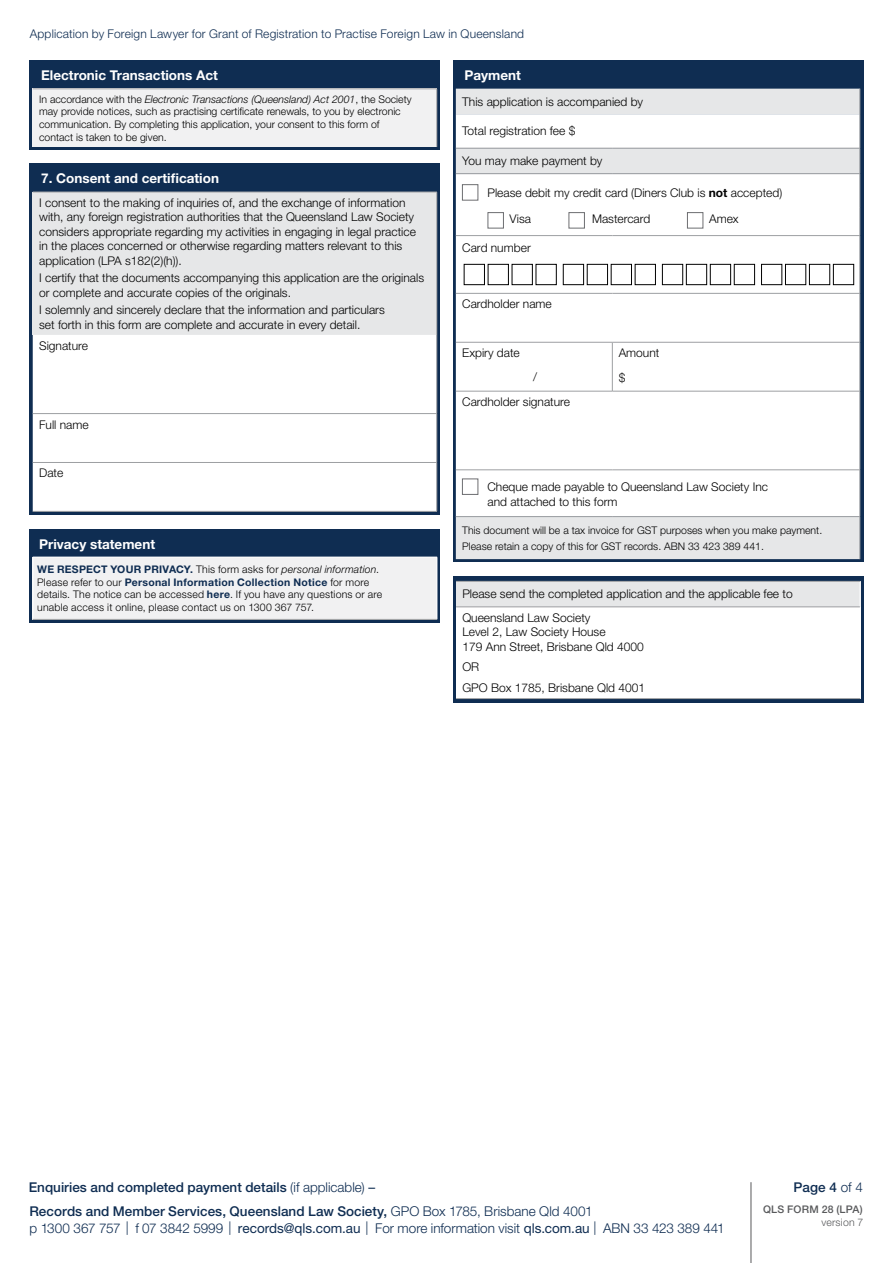
<style>
.page{position:relative;width:893px;height:1263px;background:#fff}
.page>*{position:absolute;margin:0;border:0;box-sizing:border-box;transform-origin:0 0}
.t1{font:300 13.5px/16.8px "Helvetica Neue LT Std";color:#0f2d52}
.t2{font:700 13.5px "Helvetica Neue LT Std";color:#fff}
.t3{font:500 13.5px "Helvetica Neue LT Std";color:#0f2d52}
.t4{font:300 12px/14.4px "Helvetica Neue LT Std";color:#000}
.t5{font:300 12px "Helvetica Neue LT Std";letter-spacing:.015em;color:#0f2d52}
.t6{font:300 10.5px/12.6px "Helvetica Neue LT Std";color:#000}
.t7{font:300 10.5px/12.6px "Helvetica Neue LT Std";letter-spacing:.02em;color:#000}
.t8{font:500 10.5px "Helvetica Neue LT Std";letter-spacing:.02em;color:#58595b}
.t9{font:300 10.5px "Helvetica Neue LT Std";letter-spacing:.02em;color:#58595b}
.s1{font-style:italic}
.s2{font-weight:700;color:#0f2d52}
.s3{font-weight:700}
.s4{font-weight:300}
.s5{font-weight:400}
.s6{font-weight:500}
</style>
<div class="page">
<hr style="left:751px;top:1182px;width:1px;height:81px;background:#58595b">
<div style="left:30px;top:163px;width:410px;height:351px;background:#0f2d52"></div>
<div style="left:33px;top:192px;width:404px;height:143px;background:#e6e7e8"></div>
<div style="left:33px;top:335px;width:403px;height:176px;background:#fff"></div>
<hr style="left:436px;top:192px;width:1px;height:143px;background:#9d9fa2">
<hr style="left:436px;top:335px;width:1px;height:78px;background:#9d9fa2">
<hr style="left:436px;top:414px;width:1px;height:48px;background:#9d9fa2">
<hr style="left:436px;top:463px;width:1px;height:48px;background:#9d9fa2">
<hr style="left:33px;top:192px;width:404px;height:1px;background:#9d9fa2">
<hr style="left:33px;top:413px;width:404px;height:1px;background:#9d9fa2">
<hr style="left:33px;top:462px;width:404px;height:1px;background:#9d9fa2">
<hr style="left:33px;top:511px;width:404px;height:1px;background:#9d9fa2">
<div style="left:453px;top:60px;width:410px;height:502px;background:#0f2d52"></div>
<div style="left:456px;top:89px;width:404px;height:470px;background:#e6e7e8"></div>
<svg style="left:456px;top:114px;width:404px;height:402px;background:#fcfcfc"></svg>
<hr style="left:456px;top:148px;width:156px;height:1px;background:#9d9fa2">
<hr style="left:612px;top:148px;width:248px;height:1px;background:#9d9fa2">
<svg style="left:860px;top:89px;width:1px;height:25px"></svg>
<hr style="left:860px;top:114px;width:1px;height:34px;background:#9d9fa2">
<svg style="left:860px;top:148px;width:1px;height:25px"></svg>
<hr style="left:860px;top:174px;width:1px;height:34px;background:#9d9fa2">
<svg style="left:860px;top:208px;width:1px;height:27px"></svg>
<hr style="left:860px;top:236px;width:1px;height:57px;background:#9d9fa2">
<hr style="left:860px;top:294px;width:1px;height:48px;background:#9d9fa2">
<hr style="left:612px;top:342px;width:1px;height:49px;background:#9d9fa2">
<hr style="left:860px;top:342px;width:1px;height:49px;background:#9d9fa2">
<hr style="left:860px;top:391px;width:1px;height:79px;background:#9d9fa2">
<hr style="left:860px;top:470px;width:1px;height:46px;background:#9d9fa2">
<hr style="left:860px;top:517px;width:1px;height:42px;background:#9d9fa2">
<hr style="left:456px;top:173px;width:156px;height:1px;background:#9d9fa2">
<hr style="left:612px;top:173px;width:248px;height:1px;background:#9d9fa2">
<hr style="left:456px;top:235px;width:156px;height:1px;background:#9d9fa2">
<hr style="left:612px;top:235px;width:248px;height:1px;background:#9d9fa2">
<hr style="left:456px;top:293px;width:156px;height:1px;background:#9d9fa2">
<hr style="left:612px;top:293px;width:248px;height:1px;background:#9d9fa2">
<hr style="left:456px;top:342px;width:156px;height:1px;background:#9d9fa2">
<hr style="left:612px;top:342px;width:248px;height:1px;background:#9d9fa2">
<hr style="left:456px;top:391px;width:156px;height:1px;background:#9d9fa2">
<hr style="left:612px;top:391px;width:248px;height:1px;background:#9d9fa2">
<hr style="left:456px;top:470px;width:156px;height:1px;background:#9d9fa2">
<hr style="left:612px;top:470px;width:248px;height:1px;background:#9d9fa2">
<hr style="left:456px;top:516px;width:156px;height:1px;background:#9d9fa2">
<hr style="left:612px;top:516px;width:248px;height:1px;background:#9d9fa2">
<div style="left:462px;top:184px;width:16px;height:16px;background:#fff;border:1px solid #6d6e71"></div>
<div style="left:488px;top:212px;width:16px;height:16px;background:#fff;border:1px solid #6d6e71"></div>
<div style="left:569px;top:212px;width:16px;height:16px;background:#fff;border:1px solid #6d6e71"></div>
<div style="left:687px;top:212px;width:16px;height:16px;background:#fff;border:1px solid #6d6e71"></div>
<svg style="left:464px;top:264px;width:93px;height:21px;background:#d8d8d8"></svg>
<svg style="left:563px;top:264px;width:93px;height:21px;background:#d8d8d8"></svg>
<svg style="left:662px;top:264px;width:93px;height:21px;background:#d8d8d8"></svg>
<svg style="left:761px;top:264px;width:93px;height:21px;background:#d8d8d8"></svg>
<div style="left:462px;top:479px;width:16px;height:16px;background:#fff;border:1px solid #6d6e71"></div>
<div style="left:30px;top:60px;width:410px;height:90px;background:#0f2d52"></div>
<div style="left:33px;top:89px;width:404px;height:58px;background:#f1f1f2"></div>
<hr style="left:436px;top:89px;width:1px;height:58px;background:#9d9fa2">
<hr style="left:33px;top:89px;width:404px;height:1px;background:#9d9fa2">
<div style="left:453px;top:577px;width:410px;height:126px;background:#0f2d52"></div>
<div style="left:456px;top:581px;width:404px;height:26px;background:#e6e7e8"></div>
<div style="left:456px;top:607px;width:404px;height:91px;background:#fff"></div>
<svg style="left:860px;top:581px;width:1px;height:26px"></svg>
<hr style="left:860px;top:607px;width:1px;height:91px;background:#fff">
<hr style="left:456px;top:581px;width:404px;height:1px;background:#9d9fa2">
<hr style="left:456px;top:607px;width:404px;height:1px;background:#9d9fa2">
<hr style="left:456px;top:698px;width:404px;height:1px;background:#9d9fa2">
<div style="left:30px;top:529px;width:410px;height:93px;background:#0f2d52"></div>
<div style="left:33px;top:557px;width:404px;height:62px;background:#f1f1f2"></div>
<hr style="left:33px;top:557px;width:404px;height:1px;background:#fff">
<hr style="left:33px;top:557px;width:1px;height:62px;background:#fff">
<hr style="left:437px;top:557px;width:1px;height:62px;background:#fff">
<hr style="left:33px;top:619px;width:404px;height:1px;background:#9d9fa2">
<p class="t5" style="left:30px;top:27px;width:496px">Application by Foreign Lawyer for Grant of Registration to Practise Foreign Law in Queensland</p>
<p class="t2" style="left:41px;top:67px;width:178px">Electronic Transactions Act</p>
<p class="t6" style="left:39px;top:92px;width:374px">In accordance with the <span class="s1">Electronic Transactions (Queensland) Act 2001</span>, the Society may provide notices, such as practising certificate renewals, to you by electronic communication. By completing this application, your consent to this form of contact is taken to be given.</p>
<p class="t2" style="left:41px;top:170px;width:179px">7. Consent and certification</p>
<p class="t4" style="left:39px;top:195px;width:378px">I consent to the making of inquiries of, and the exchange of information with, any foreign registration authorities that the Queensland Law Society considers appropriate regarding my activities in engaging in legal practice in the places concerned or otherwise regarding matters relevant to this application (LPA s182(2)(h)).</p>
<p class="t4" style="left:39px;top:270px;width:386px">I certify that the documents accompanying this application are the originals or complete and accurate copies of the originals.</p>
<p class="t4" style="left:39px;top:302px;width:347px">I solemnly and sincerely declare that the information and particulars set forth in this form are complete and accurate in every detail.</p>
<p class="t4" style="left:39px;top:338px;width:50px">Signature</p>
<p class="t4" style="left:39px;top:417px;width:51px">Full name</p>
<p class="t4" style="left:39px;top:466px;width:26px">Date</p>
<p class="t2" style="left:39px;top:536px;width:118px">Privacy statement</p>
<p class="t7" style="left:37px;top:563px;width:347px"><span class="s2">WE RESPECT YOUR PRIVACY.</span> This form asks for <span class="s1">personal information</span>.<br>Please refer to our <span class="s2">Personal Information Collection Notice</span> for more details. The notice can be accessed <span class="s2">here</span>. If you have any questions or are unable access it online, please contact us on 1300 367 757.</p>
<p class="t2" style="left:464px;top:67px;width:58px">Payment</p>
<p class="t4" style="left:462px;top:94px;width:182px">This application is accompanied by</p>
<p class="t4" style="left:462px;top:124px;width:115px">Total registration fee $</p>
<p class="t4" style="left:462px;top:153px;width:142px">You may make payment by</p>
<p class="t4" style="left:487px;top:185px;width:296px">Please debit my credit card (Diners Club is <span class="s3">not</span> accepted)</p>
<p class="t4" style="left:510px;top:212px;width:23px">Visa</p>
<p class="t4" style="left:592px;top:212px;width:60px">Mastercard</p>
<p class="t4" style="left:709px;top:212px;width:31px">Amex</p>
<p class="t4" style="left:462px;top:241px;width:70px">Card number</p>
<p class="t4" style="left:462px;top:297px;width:91px">Cardholder name</p>
<p class="t4" style="left:462px;top:345px;width:59px">Expiry date</p>
<p class="t4" style="left:533px;top:369px;width:5px">/</p>
<p class="t4" style="left:462px;top:394px;width:109px">Cardholder signature</p>
<p class="t4" style="left:619px;top:340px;width:42px;line-height:24.8px">Amount $</p>
<p class="t4" style="left:487px;top:479px;width:282px">Cheque made payable to Queensland Law Society Inc and attached to this form</p>
<p class="t6" style="left:462px;top:522px;width:362px;line-height:15.8px">This document will be a tax invoice for GST purposes when you make payment.<br>Please retain a copy of this for GST records. ABN 33 423 389 441.</p>
<p class="t4" style="left:462px;top:582px;width:332px;line-height:23.4px">Please send the completed application and the applicable fee to<br>Queensland Law Society</p>
<p class="t4" style="left:462px;top:624px;width:183px">Level 2, Law Society House<br>179 Ann Street, Brisbane Qld 4000</p>
<p class="t4" style="left:462px;top:656px;width:184px;line-height:20.9px">OR<br>GPO Box 1785, Brisbane Qld 4001</p>
<p class="t3" style="left:29px;top:1179px;width:348px">Enquiries and completed payment details <span class="s4">(if applicable)</span> <span class="s5">–</span></p>
<p class="t3" style="left:793px;top:1179px;width:71px">Page 4 <span class="s4">of 4</span></p>
<p class="t8" style="left:763px;top:1203px;width:101px">QLS FORM 28 (LPA)</p>
<p class="t9" style="left:821px;top:1215px;width:43px">version 7</p>
<p class="t1" style="left:29px;top:1203px;width:697px"><span class="s6">Records and Member Services, Queensland Law Society,</span> GPO Box 1785, Brisbane Qld 4001<br>p 1300 367 757 | f 07 3842 5999 | <span class="s5">records@qls.com.au</span> | For more information visit <span class="s5">qls.com.au</span> | ABN 33 423 389 441</p>
</div>
